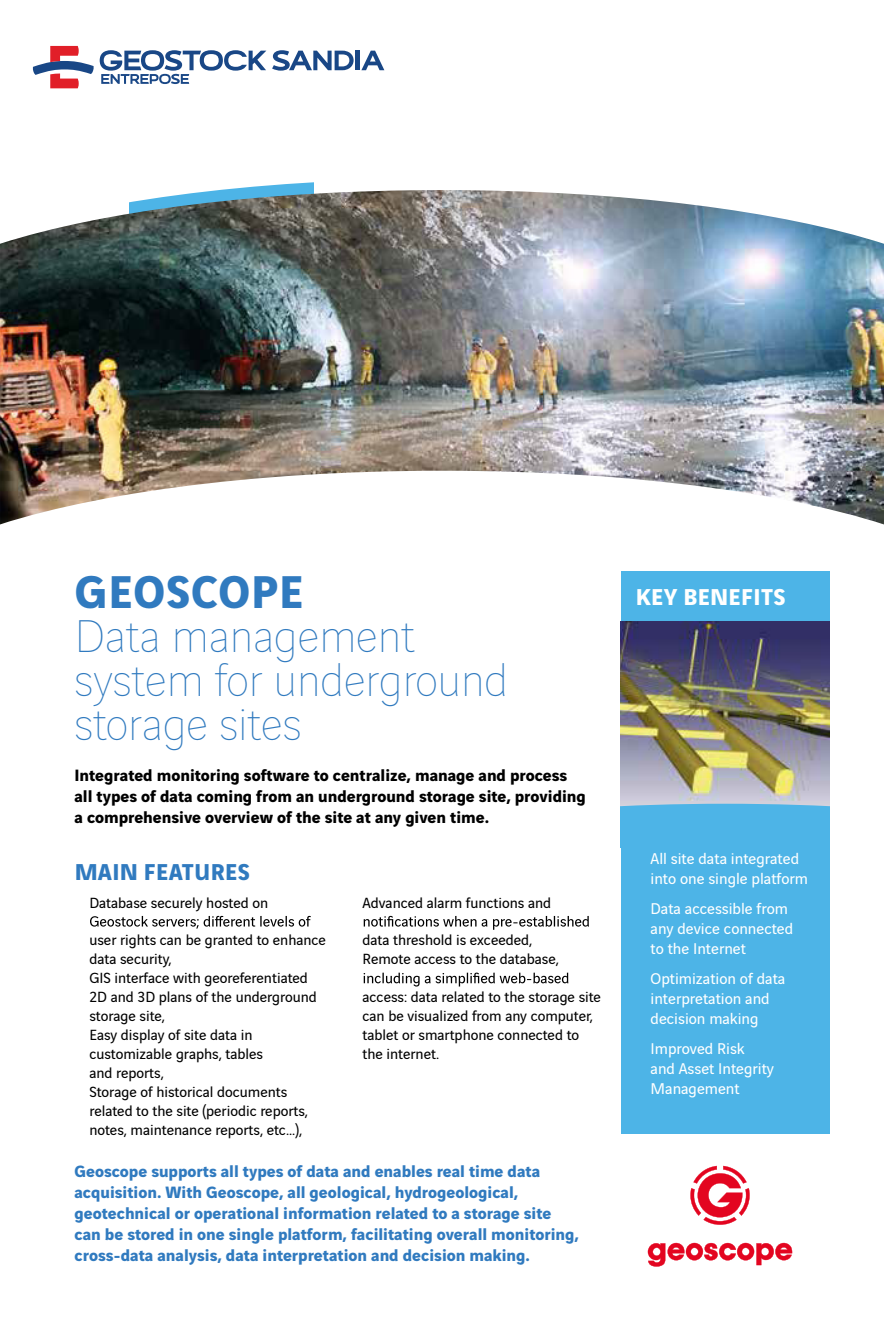
<style>
.page{position:relative;width:884px;height:1340px;background:#fff}
.page>*{position:absolute;margin:0;border:0;box-sizing:border-box;transform-origin:0 0}
.t1{font:200 49px/43.8px "Vinci Sans";color:#307abf}
.t2{font:700 49px "Vinci Sans";letter-spacing:.02em;color:#307abf}
.t3{font:700 24.5px "Vinci Sans";color:#307abf}
.t4{font:700 24.5px "Vinci Sans";color:#fff}
.t5{font:700 17.5px/21px "Vinci Sans";color:#307abf}
.t6{font:700 17.5px/21px "Vinci Sans";color:#000}
.t7{font:16.62px/19.9px "Vinci Sans";color:#fff}
.t8{font:15.75px/18.9px "Vinci Sans";color:#000}
</style>
<div class="page">
<svg style="left:220px;top:182px;width:94px;height:8px"></svg>
<img style="left:0;top:190px;width:883px;height:281px">
<svg style="left:0;top:471px;width:883px;height:153px"></svg>
<svg style="left:90px;top:915px;width:221px;height:13px"></svg>
<svg style="left:363px;top:915px;width:225px;height:14px"></svg>
<svg style="left:363px;top:972px;width:205px;height:14px"></svg>
<svg style="left:690px;top:1165px;width:59px;height:59px"></svg>
<svg style="left:647px;top:1242px;width:144px;height:24px"></svg>
<div style="left:620px;top:785px;width:208px;height:348px;background:#4db4e7"></div>
<div style="left:620px;top:571px;width:208px;height:113px;background:#4db4e7"></div>
<img style="left:620px;top:621px;width:208px;height:182px">
<svg style="left:620px;top:803px;width:208px;height:4px"></svg>
<svg style="left:33px;top:46px;width:61px;height:42px"></svg>
<svg style="left:100px;top:50px;width:166px;height:34px"></svg>
<svg style="left:272px;top:50px;width:81px;height:21px"></svg>
<hr style="left:355px;top:51px;width:4px;height:19px;background:#194786">
<svg style="left:361px;top:51px;width:23px;height:19px"></svg>
<h1 class="t2" style="left:75px;top:553px;width:230px">GEOSCOPE</h1>
<h1 class="t1" style="left:74px;top:611px;width:435px">Data management system for underground storage sites</h1>
<p class="t6" style="left:74px;top:763px;width:512px">Integrated monitoring software to centralize, manage and process all types of data coming from an underground storage site, providing a comprehensive overview of the site at any given time.</p>
<h2 class="t3" style="left:75px;top:852px;width:176px">MAIN FEATURES</h2>
<p class="t8" style="left:89px;top:891px;width:180px">Database securely hosted on</p>
<p class="t8" style="left:89px;top:929px;width:238px">user rights can be granted to enhance data security,<br>GIS interface with georeferentiated<br>2D and 3D plans of the underground storage site,<br>Easy display of site data in customizable graphs, tables<br>and reports,<br>Storage of historical documents related to the site (periodic reports, notes, maintenance reports, etc...),</p>
<p class="t8" style="left:362px;top:891px;width:190px">Advanced alarm functions and</p>
<p class="t8" style="left:362px;top:929px;width:198px">data threshold is exceeded,<br>Remote access to the database,</p>
<p class="t8" style="left:362px;top:986px;width:240px">access: data related to the storage site can be visualized from any computer, tablet or smartphone connected to the internet.</p>
<p class="t5" style="left:74px;top:1158px;width:505px">Geoscope supports all types of data and enables real time data acquisition. With Geoscope, all geological, hydrogeological, geotechnical or operational information related to a storage site can be stored in one single platform, facilitating overall monitoring, cross-data analysis, data interpretation and decision making.</p>
<h2 class="t4" style="left:635px;top:577px;width:151px">KEY BENEFITS</h2>
<p class="t7" style="left:650px;top:847px;width:159px">All site data integrated into one single platform</p>
<p class="t7" style="left:650px;top:897px;width:144px">Data accessible from any device connected to the Internet</p>
<p class="t7" style="left:650px;top:966px;width:136px">Optimization of data interpretation and decision making</p>
<p class="t7" style="left:650px;top:1036px;width:125px">Improved Risk<br>and Asset Integrity<br>Management</p>
</div>
